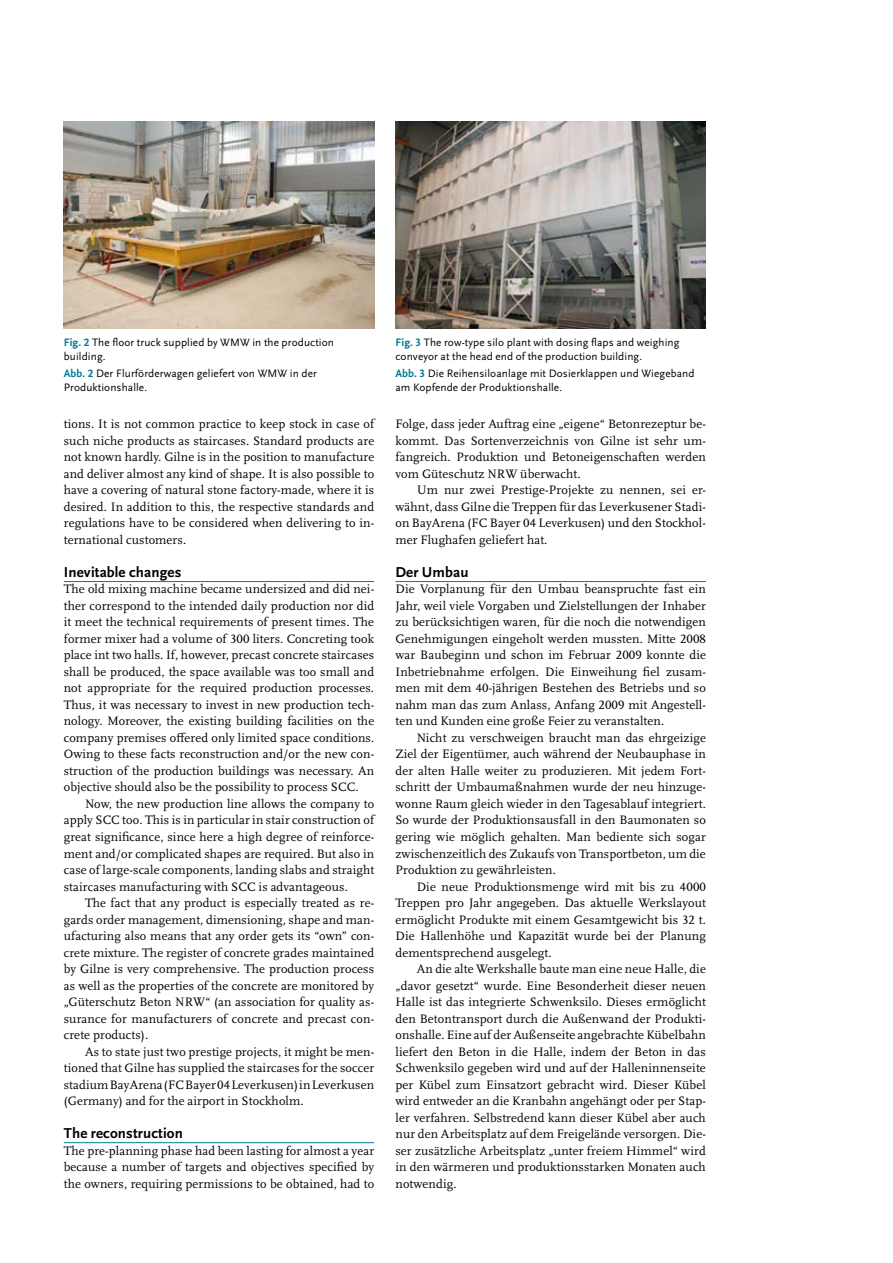
<style>
.page{position:relative;width:893px;height:1263px;background:#fff}
.page>*{position:absolute;margin:0;border:0;box-sizing:border-box;transform-origin:0 0}
.t1{font:700 15px "Scala Sans Pro";letter-spacing:.01em;color:#000}
.t2{font:12.75px/16.5px "Scala Pro";letter-spacing:.01em;color:#000;text-align:justify}
.t3{font:11.25px/13.5px "Scala Sans Pro";letter-spacing:.01em;color:#000}
.s1{font-weight:700;color:#007a94}
</style>
<div class="page">
<hr style="left:64px;top:581px;width:310px;height:1px;background:#007a94">
<hr style="left:64px;top:1142px;width:310px;height:1px;background:#007a94">
<hr style="left:395px;top:581px;width:311px;height:1px;background:#007a94">
<img style="left:64px;top:121px;width:310px;height:208px">
<img style="left:395px;top:121px;width:311px;height:208px">
<p class="t3" style="left:64px;top:336px;width:272px"><span class="s1">Fig. 2</span> The floor truck supplied by WMW in the production building.</p>
<p class="t3" style="left:395px;top:336px;width:286px"><span class="s1">Fig. 3</span> The row-type silo plant with dosing flaps and weighing conveyor at the head end of the production building.</p>
<p class="t3" style="left:64px;top:367px;width:255px"><span class="s1">Abb. 2</span> Der Flurförderwagen geliefert von WMW in der<br>Produktionshalle.</p>
<p class="t3" style="left:395px;top:367px;width:301px"><span class="s1">Abb. 3</span> Die Reihensiloanlage mit Dosierklappen und Wiegeband am Kopfende der Produktionshalle.</p>
<p class="t2" style="left:64px;top:416px;width:312px">tions. It is not common practice to keep stock in case of such niche products as staircases. Standard products are not known hardly. Gilne is in the position to manufacture and deliver almost any kind of shape. It is also possible to have a covering of natural stone factory-made, where it is desired. In addition to this, the respective standards and regulations have to be considered when delivering to in&shy;ternational customers.</p>
<p class="t1" style="left:64px;top:563px;width:119px">Inevitable changes</p>
<p class="t2" style="left:64px;top:581px;width:312px">The old mixing machine became undersized and did nei&shy;ther correspond to the intended daily production nor did it meet the technical requirements of present times. The former mixer had a volume of 300 liters. Concreting took place int two halls. If, however, precast concrete staircases shall be produced, the space available was too small and not appropriate for the required production processes.<br>Thus, it was necessary to invest in new production tech&shy;nology. Moreover, the existing building facilities on the company premises offered only limited space conditions.<br>Owing to these facts reconstruction and/or the new con&shy;struction of the production buildings was necessary. An objective should also be the possibility to process SCC.</p>
<p class="t2" style="left:64px;top:795px;width:312px;text-indent:21px">Now, the new production line allows the company to apply SCC too. This is in particular in stair construction of great significance, since here a high degree of reinforce&shy;ment and/or complicated shapes are required. But also in case of large-scale components, landing slabs and straight staircases manufacturing with SCC is advantageous.</p>
<p class="t2" style="left:64px;top:894px;width:312px;text-indent:21px">The fact that any product is especially treated as re&shy;gards order management, dimensioning, shape and man&shy;ufacturing also means that any order gets its “own” con&shy;crete mixture. The register of concrete grades maintained by Gilne is very comprehensive. The production process as well as the properties of the concrete are monitored by „Güterschutz Beton NRW“ (an association for quality as&shy;surance for manufacturers of concrete and precast con&shy;crete products).</p>
<p class="t2" style="left:64px;top:1043px;width:312px;text-indent:21px">As to state just two prestige projects, it might be men&shy;tioned that Gilne has supplied the staircases for the soccer stadium BayArena (FC Bayer 04 Leverkusen) in Leverkusen (Germany) and for the airport in Stockholm.</p>
<p class="t1" style="left:64px;top:1124px;width:121px">The reconstruction</p>
<p class="t2" style="left:64px;top:1142px;width:312px">The pre-planning phase had been lasting for almost a year because a number of targets and objectives specified by the owners, requiring permissions to be obtained, had to</p>
<p class="t2" style="left:395px;top:416px;width:312px">Folge, dass jeder Auftrag eine „eigene“ Betonrezeptur be&shy;kommt. Das Sortenverzeichnis von Gilne ist sehr um&shy;fangreich. Produktion und Betoneigenschaften werden vom Güteschutz NRW überwacht.</p>
<p class="t2" style="left:395px;top:482px;width:312px;text-indent:21px">Um nur zwei Prestige-Projekte zu nennen, sei er&shy;wähnt, dass Gilne die Treppen für das Leverkusener Stadi&shy;on BayArena (FC Bayer 04 Leverkusen) und den Stockhol&shy;mer Flughafen geliefert hat.</p>
<p class="t1" style="left:395px;top:563px;width:75px">Der Umbau</p>
<p class="t2" style="left:395px;top:581px;width:312px">Die Vorplanung für den Umbau beanspruchte fast ein Jahr, weil viele Vorgaben und Zielstellungen der Inhaber zu berücksichtigen waren, für die noch die notwendigen Genehmigungen eingeholt werden mussten. Mitte 2008 war Baubeginn und schon im Februar 2009 konnte die Inbetriebnahme erfolgen. Die Einweihung fiel zusam&shy;men mit dem 40-jährigen Bestehen des Betriebs und so nahm man das zum Anlass, Anfang 2009 mit Angestell&shy;ten und Kunden eine große Feier zu veranstalten.</p>
<p class="t2" style="left:395px;top:729px;width:312px;text-indent:21px">Nicht zu verschweigen braucht man das ehrgeizige Ziel der Eigentümer, auch während der Neubauphase in der alten Halle weiter zu produzieren. Mit jedem Fort&shy;schritt der Umbaumaßnahmen wurde der neu hinzuge&shy;wonne Raum gleich wieder in den Tagesablauf integriert.<br>So wurde der Produktionsausfall in den Baumonaten so gering wie möglich gehalten. Man bediente sich sogar zwischenzeitlich des Zukaufs von Transportbeton, um die Produktion zu gewährleisten.</p>
<p class="t2" style="left:395px;top:878px;width:312px;text-indent:21px">Die neue Produktionsmenge wird mit bis zu 4000<br>Treppen pro Jahr angegeben. Das aktuelle Werkslayout ermöglicht Produkte mit einem Gesamtgewicht bis 32 t.<br>Die Hallenhöhe und Kapazität wurde bei der Planung dementsprechend ausgelegt.</p>
<p class="t2" style="left:395px;top:960px;width:312px;text-indent:21px">An die alte Werkshalle baute man eine neue Halle, die „davor gesetzt“ wurde. Eine Besonderheit dieser neuen Halle ist das integrierte Schwenksilo. Dieses ermöglicht den Betontransport durch die Außenwand der Produkti&shy;onshalle. Eine auf der Außenseite angebrachte Kübelbahn liefert den Beton in die Halle, indem der Beton in das Schwenksilo gegeben wird und auf der Halleninnenseite per Kübel zum Einsatzort gebracht wird. Dieser Kübel wird entweder an die Kranbahn angehängt oder per Stap&shy;ler verfahren. Selbstredend kann dieser Kübel aber auch nur den Arbeitsplatz auf dem Freigelände versorgen. Die&shy;ser zusätzliche Arbeitsplatz „unter freiem Himmel“ wird in den wärmeren und produktionsstarken Monaten auch notwendig.</p>
</div>
